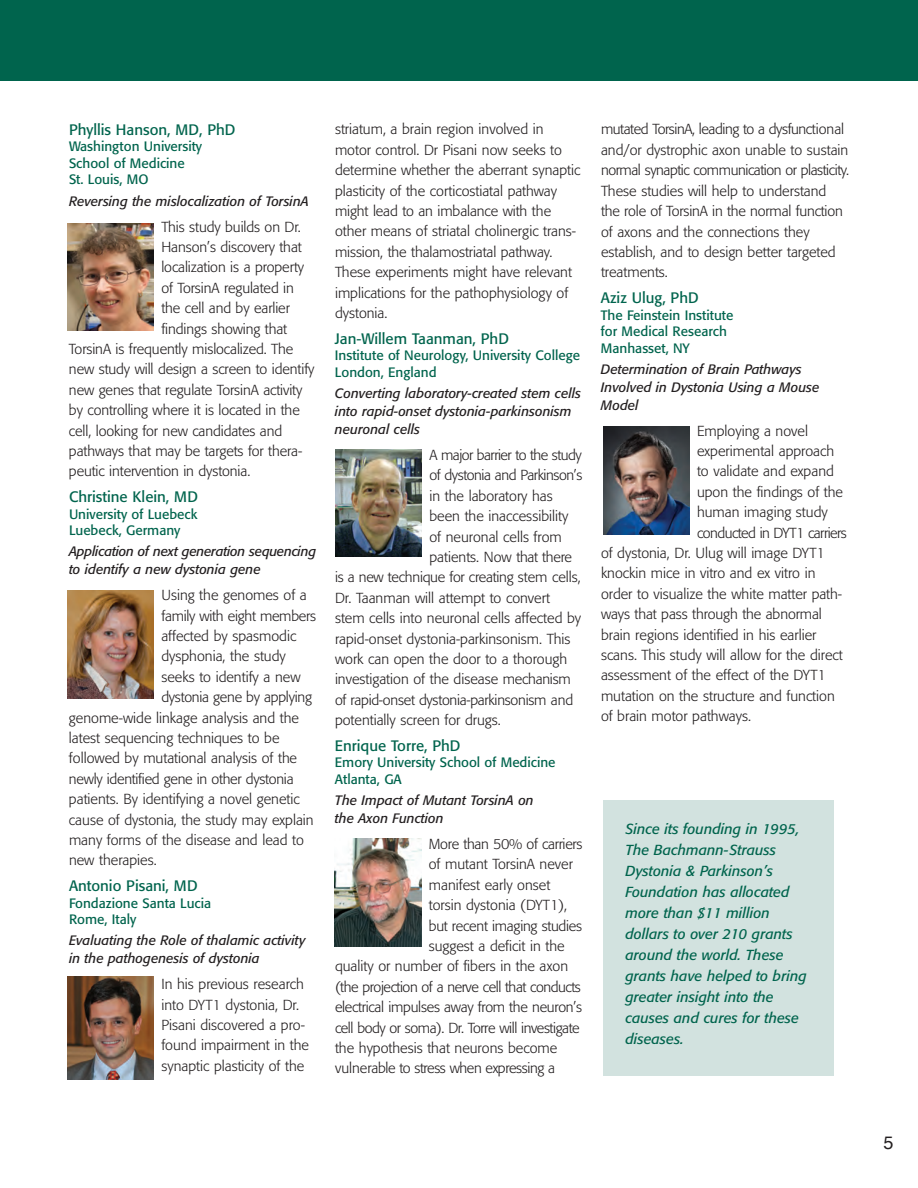
<style>
.page{position:relative;width:918px;height:1188px;background:#fff}
.page>*{position:absolute;margin:0;border:0;box-sizing:border-box;transform-origin:0 0}
.t1{font:18px "Helvetica";color:#231f20}
.t2{font:15px "Formata";color:#00644d}
.t3{font:300 14.4px/20.4px "Formata";color:#231f20}
.t4{font:300 14.4px "Formata";letter-spacing:-.02em;color:#231f20}
.t5{font:italic 14.4px/21px "Formata";color:#00644d}
.t6{font:300 14.4px "Formata";letter-spacing:-.03em;color:#231f20}
.t7{font:300 14.4px "Formata";letter-spacing:-.035em;color:#231f20}
.t8{font:italic 13.5px/18px "Formata";color:#231f20}
.t9{font:13.5px/16.5px "Formata";color:#00644d}
.t10{font:italic 13.5px/18px "Formata";letter-spacing:-.02em;color:#231f20}
</style>
<div class="page">
<div style="left:0;top:0;width:918px;height:81px;background:#00644d"></div>
<img style="left:68px;top:223px;width:86px;height:107px">
<img style="left:68px;top:591px;width:86px;height:108px">
<img style="left:68px;top:976px;width:86px;height:104px">
<img style="left:336px;top:450px;width:86px;height:107px">
<img style="left:335px;top:838px;width:86px;height:108px">
<img style="left:603px;top:426px;width:87px;height:108px">
<div style="left:603px;top:800px;width:230px;height:276px;background:#d2e2df"></div>
<p class="t2" style="left:69px;top:123px;width:168px">Phyllis Hanson, MD, PhD</p>
<p class="t9" style="left:69px;top:140px;width:135px">Washington University<br>School of Medicine<br>St. Louis, MO</p>
<p class="t8" style="left:69px;top:193px;width:242px">Reversing the mislocalization of TorsinA</p>
<p class="t3" style="left:161px;top:217px;width:141px">This study builds on Dr.</p>
<p class="t3" style="left:161px;top:238px;width:142px">Hanson’s discovery that</p>
<p class="t3" style="left:161px;top:258px;width:144px">localization is a property</p>
<p class="t3" style="left:161px;top:279px;width:134px">of TorsinA regulated in</p>
<p class="t3" style="left:161px;top:299px;width:130px">the cell and by earlier</p>
<p class="t3" style="left:161px;top:319px;width:127px">findings showing that</p>
<p class="t3" style="left:69px;top:340px;width:226px">TorsinA is frequently mislocalized. The</p>
<p class="t3" style="left:69px;top:360px;width:247px">new study will design a screen to identify</p>
<p class="t3" style="left:69px;top:381px;width:235px">new genes that regulate TorsinA activity</p>
<p class="t3" style="left:69px;top:401px;width:232px">by controlling where it is located in the</p>
<p class="t3" style="left:69px;top:421px;width:215px">cell, looking for new candidates and</p>
<p class="t3" style="left:69px;top:442px;width:235px">pathways that may be targets for thera-</p>
<p class="t3" style="left:69px;top:462px;width:183px">peutic intervention in dystonia.</p>
<p class="t2" style="left:69px;top:490px;width:130px">Christine Klein, MD</p>
<p class="t9" style="left:69px;top:507px;width:130px">University of Luebeck<br>Luebeck, Germany</p>
<p class="t10" style="left:69px;top:544px;width:249px">Application of next generation sequencing to identify a new dystonia gene</p>
<p class="t3" style="left:161px;top:586px;width:147px">Using the genomes of a</p>
<p class="t4" style="left:161px;top:609px;width:156px">family with eight members</p>
<p class="t3" style="left:161px;top:627px;width:136px">affected by spasmodic</p>
<p class="t3" style="left:161px;top:647px;width:126px">dysphonia, the study</p>
<p class="t3" style="left:161px;top:668px;width:141px">seeks to identify a new</p>
<p class="t4" style="left:161px;top:691px;width:152px">dystonia gene by applying</p>
<p class="t3" style="left:69px;top:708px;width:232px">genome-wide linkage analysis and the</p>
<p class="t3" style="left:69px;top:729px;width:212px">latest sequencing techniques to be</p>
<p class="t3" style="left:69px;top:749px;width:230px">followed by mutational analysis of the</p>
<p class="t4" style="left:69px;top:773px;width:226px">newly identified gene in other dystonia</p>
<p class="t3" style="left:69px;top:790px;width:232px">patients. By identifying a novel genetic</p>
<p class="t3" style="left:69px;top:810px;width:246px">cause of dystonia, the study may explain</p>
<p class="t3" style="left:69px;top:831px;width:236px">many forms of the disease and lead to</p>
<p class="t3" style="left:69px;top:851px;width:89px">new therapies.</p>
<p class="t2" style="left:69px;top:880px;width:130px">Antonio Pisani, MD</p>
<p class="t9" style="left:69px;top:896px;width:144px">Fondazione Santa Lucia<br>Rome, Italy</p>
<p class="t8" style="left:69px;top:933px;width:238px">Evaluating the Role of thalamic activity in the pathogenesis of dystonia</p>
<p class="t3" style="left:161px;top:975px;width:149px">In his previous research into DYT1 dystonia, Dr.<br>Pisani discovered a pro&shy;found impairment in the synaptic plasticity of the</p>
<p class="t3" style="left:335px;top:120px;width:247px">striatum, a brain region involved in motor control. Dr Pisani now seeks to determine whether the aberrant synaptic plasticity of the corticostiatal pathway might lead to an imbalance with the other means of striatal cholinergic trans&shy;mission, the thalamostriatal pathway.<br>These experiments might have relevant implications for the pathophysiology of dystonia.</p>
<p class="t2" style="left:335px;top:332px;width:176px">Jan-Willem Taanman, PhD</p>
<p class="t9" style="left:335px;top:348px;width:247px">Institute of Neurology, University College<br>London, England</p>
<p class="t8" style="left:335px;top:385px;width:248px">Converting laboratory-created stem cells into rapid-onset dystonia-parkinsonism neuronal cells</p>
<p class="t7" style="left:429px;top:449px;width:154px">A major barrier to the study</p>
<p class="t6" style="left:429px;top:469px;width:155px">of dystonia and Parkinson’s</p>
<p class="t3" style="left:429px;top:487px;width:125px">in the laboratory has</p>
<p class="t3" style="left:429px;top:507px;width:140px">been the inaccessibility</p>
<p class="t3" style="left:429px;top:527px;width:134px">of neuronal cells from</p>
<p class="t3" style="left:429px;top:548px;width:144px">patients. Now that there</p>
<p class="t4" style="left:335px;top:571px;width:247px">is a new technique for creating stem cells,</p>
<p class="t3" style="left:335px;top:589px;width:217px">Dr. Taanman will attempt to convert</p>
<p class="t3" style="left:335px;top:609px;width:248px">stem cells into neuronal cells affected by</p>
<p class="t3" style="left:335px;top:629px;width:237px">rapid-onset dystonia-parkinsonism. This</p>
<p class="t3" style="left:335px;top:650px;width:234px">work can open the door to a thorough</p>
<p class="t3" style="left:335px;top:670px;width:237px">investigation of the disease mechanism</p>
<p class="t4" style="left:335px;top:694px;width:240px">of rapid-onset dystonia-parkinsonism and</p>
<p class="t3" style="left:335px;top:711px;width:167px">potentially screen for drugs.</p>
<p class="t2" style="left:335px;top:739px;width:127px">Enrique Torre, PhD</p>
<p class="t9" style="left:335px;top:756px;width:222px">Emory University School of Medicine<br>Atlanta, GA</p>
<p class="t8" style="left:335px;top:792px;width:200px">The Impact of Mutant TorsinA on the Axon Function</p>
<p class="t4" style="left:429px;top:838px;width:155px">More than 50% of carriers</p>
<p class="t3" style="left:429px;top:855px;width:146px">of mutant TorsinA never</p>
<p class="t3" style="left:429px;top:876px;width:123px">manifest early onset</p>
<p class="t3" style="left:429px;top:896px;width:140px">torsin dystonia (DYT1),</p>
<p class="t4" style="left:429px;top:919px;width:155px">but recent imaging studies</p>
<p class="t3" style="left:429px;top:937px;width:137px">suggest a deficit in the</p>
<p class="t3" style="left:335px;top:957px;width:235px">quality or number of fibers in the axon</p>
<p class="t6" style="left:335px;top:981px;width:247px">(the projection of a nerve cell that conducts</p>
<p class="t4" style="left:335px;top:1001px;width:249px">electrical impulses away from the neuron’s</p>
<p class="t6" style="left:335px;top:1021px;width:246px">cell body or soma). Dr. Torre will investigate</p>
<p class="t3" style="left:335px;top:1039px;width:224px">the hypothesis that neurons become</p>
<p class="t6" style="left:335px;top:1062px;width:221px">vulnerable to stress when expressing a</p>
<p class="t3" style="left:601px;top:120px;width:250px">mutated TorsinA, leading to a dysfunctional and/or dystrophic axon unable to sustain normal synaptic communication or plasticity.<br>These studies will help to understand<br>the role of TorsinA in the normal function of axons and the connections they establish, and to design better targeted treatments.</p>
<p class="t2" style="left:601px;top:291px;width:99px">Aziz Ulug, PhD</p>
<p class="t9" style="left:601px;top:308px;width:134px">The Feinstein Institute for Medical Research<br>Manhasset, NY</p>
<p class="t8" style="left:601px;top:361px;width:220px">Determination of Brain Pathways<br>Involved in Dystonia Using a Mouse<br>Model</p>
<p class="t3" style="left:697px;top:421px;width:112px">Employing a novel</p>
<p class="t3" style="left:697px;top:442px;width:139px">experimental approach</p>
<p class="t3" style="left:697px;top:462px;width:138px">to validate and expand</p>
<p class="t3" style="left:697px;top:483px;width:148px">upon the findings of the</p>
<p class="t3" style="left:697px;top:503px;width:132px">human imaging study</p>
<p class="t7" style="left:697px;top:526px;width:151px">conducted in DYT1 carriers</p>
<p class="t3" style="left:601px;top:544px;width:225px">of dystonia, Dr. Ulug will image DYT1</p>
<p class="t3" style="left:601px;top:564px;width:216px">knockin mice in vitro and ex vitro in</p>
<p class="t3" style="left:601px;top:585px;width:243px">order to visualize the white matter path-</p>
<p class="t3" style="left:601px;top:605px;width:222px">ways that pass through the abnormal</p>
<p class="t3" style="left:601px;top:626px;width:217px">brain regions identified in his earlier</p>
<p class="t3" style="left:601px;top:646px;width:243px">scans. This study will allow for the direct</p>
<p class="t3" style="left:601px;top:666px;width:226px">assessment of the effect of the DYT1</p>
<p class="t3" style="left:601px;top:687px;width:235px">mutation on the structure and function</p>
<p class="t3" style="left:601px;top:707px;width:152px">of brain motor pathways.</p>
<p class="t5" style="left:626px;top:819px;width:183px">Since its founding in 1995,<br>The Bachmann-Strauss<br>Dystonia &amp; Parkinson’s<br>Foundation has allocated more than $11 million dollars to over 210 grants around the world. These grants have helped to bring greater insight into the causes and cures for these diseases.</p>
<p class="t1" style="left:883px;top:1135px;width:12px">5</p>
</div>
